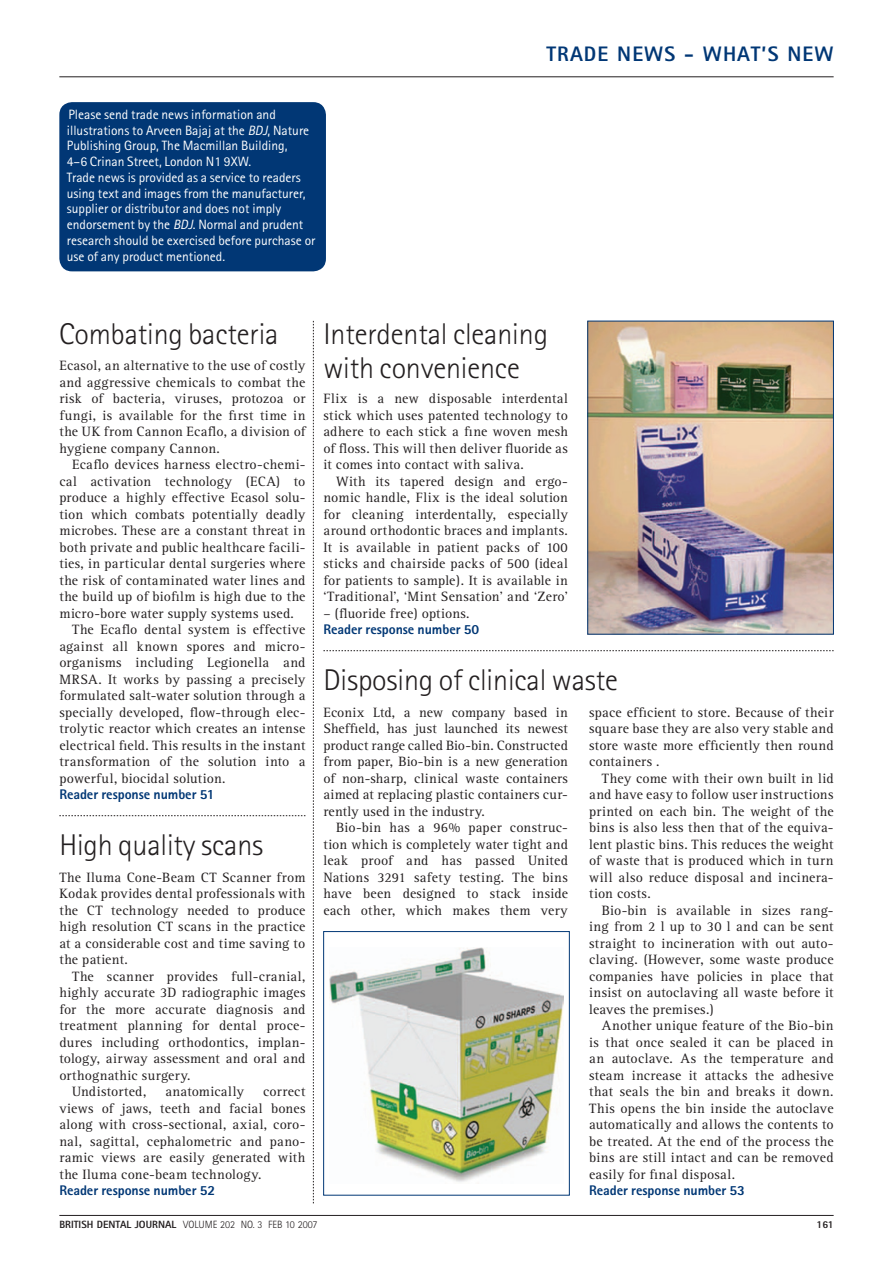
<style>
.page{position:relative;width:893px;height:1263px;background:#fff}
.page>*{position:absolute;margin:0;border:0;box-sizing:border-box;transform-origin:0 0}
.t1{font:300 30px/34.5px "Rotis Sans Serif";letter-spacing:-.005em;color:#231f20}
.t2{font:800 21px "Rotis Sans Serif";letter-spacing:.05em;color:#013775}
.t3{font:13.95px/16.5px "Rotis Serif";letter-spacing:.02em;color:#231f20;text-align:justify}
.t4{font:800 13.95px "Rotis Sans Serif";letter-spacing:-.005em;color:#013775}
.t5{font:13.5px/15.8px "Rotis Sans Serif";color:#fff}
.t6{font:300 10.5px "Rotis Sans Serif";color:#231f20}
.t7{font:800 10.5px "Rotis Sans Serif";color:#231f20}
.s1{font-style:italic}
.s2{font-weight:800}
</style>
<div class="page">
<svg style="left:313px;top:321px;width:1px;height:882px"></svg>
<svg style="left:323px;top:650px;width:510px;height:1px"></svg>
<img style="left:589px;top:323px;width:242px;height:309px">
<svg style="left:59px;top:815px;width:246px;height:1px"></svg>
<div style="left:59px;top:102px;width:267px;height:169px;background:#013775;border-radius:13px"></div>
<hr style="left:59px;top:77px;width:774px;height:1px;background:#231f20">
<hr style="left:59px;top:1215px;width:774px;height:1px;background:#231f20">
<img style="left:330px;top:947px;width:233px;height:235px">
<div style="left:323px;top:931px;width:246px;height:264px;border:1px solid #013775"></div>
<p class="t5" style="left:67px;top:108px;width:250px">Please send trade news information and illustrations to Arveen Bajaj at the <span class="s1">BDJ</span>, Nature Publishing Group, The Macmillan Building,<br>4–6 Crinan Street, London N1 9XW.<br>Trade news is provided as a service to readers using text and images from the manufacturer, supplier or distributor and does not imply endorsement by the <span class="s1">BDJ</span>. Normal and prudent research should be exercised before purchase or use of any product mentioned.</p>
<h2 class="t2" style="left:546px;top:47px;width:288px">TRADE NEWS - WHAT’S NEW</h2>
<h1 class="t1" style="left:59px;top:319px;width:221px">Combating bacteria</h1>
<p class="t3" style="left:59px;top:359px;width:247px">Ecasol, an alternative to the use of costly and aggressive chemicals to combat the risk of bacteria, viruses, protozoa or fungi, is available for the first time in the UK from Cannon Ecaflo, a division of hygiene company Cannon.</p>
<p class="t3" style="left:72px;top:458px;width:235px">Ecaflo devices harness electro-chemi-</p>
<p class="t3" style="left:59px;top:474px;width:247px">cal activation technology (ECA) to</p>
<p class="t3" style="left:59px;top:491px;width:247px">produce a highly effective Ecasol solu-</p>
<p class="t3" style="left:59px;top:507px;width:247px">tion which combats potentially deadly</p>
<p class="t3" style="left:59px;top:524px;width:247px">microbes. These are a constant threat in</p>
<p class="t3" style="left:59px;top:540px;width:247px">both private and public healthcare facili-</p>
<p class="t3" style="left:59px;top:557px;width:247px">ties, in particular dental surgeries where</p>
<p class="t3" style="left:59px;top:573px;width:247px">the risk of contaminated water lines and</p>
<p class="t3" style="left:59px;top:590px;width:248px">the build up of biofilm is high due to the</p>
<p class="t3" style="left:59px;top:606px;width:236px">micro-bore water supply systems used.</p>
<p class="t3" style="left:72px;top:623px;width:235px">The Ecaflo dental system is effective</p>
<p class="t3" style="left:59px;top:639px;width:247px">against all known spores and micro-</p>
<p class="t3" style="left:59px;top:656px;width:247px">organisms including Legionella and</p>
<p class="t3" style="left:59px;top:672px;width:247px">MRSA. It works by passing a precisely</p>
<p class="t3" style="left:59px;top:689px;width:248px">formulated salt-water solution through a</p>
<p class="t3" style="left:59px;top:705px;width:247px">specially developed, flow-through elec-</p>
<p class="t3" style="left:59px;top:722px;width:247px">trolytic reactor which creates an intense</p>
<p class="t3" style="left:59px;top:738px;width:247px">electrical field. This results in the instant</p>
<p class="t3" style="left:59px;top:755px;width:247px">transformation of the solution into a</p>
<p class="t3" style="left:59px;top:771px;width:168px">powerful, biocidal solution.</p>
<p class="t4" style="left:59px;top:790px;width:157px">Reader response number 51</p>
<h1 class="t1" style="left:59px;top:831px;width:205px">High quality scans</h1>
<p class="t3" style="left:59px;top:870px;width:248px">The Iluma Cone-Beam CT Scanner from Kodak provides dental professionals with the CT technology needed to produce high resolution CT scans in the practice at a considerable cost and time saving to the patient.</p>
<p class="t3" style="left:72px;top:969px;width:235px">The scanner provides full-cranial,</p>
<p class="t3" style="left:59px;top:986px;width:247px">highly accurate 3D radiographic images</p>
<p class="t3" style="left:59px;top:1002px;width:247px">for the more accurate diagnosis and</p>
<p class="t3" style="left:59px;top:1019px;width:247px">treatment planning for dental proce-</p>
<p class="t3" style="left:59px;top:1035px;width:247px">dures including orthodontics, implan-</p>
<p class="t3" style="left:59px;top:1052px;width:247px">tology, airway assessment and oral and</p>
<p class="t3" style="left:59px;top:1068px;width:133px">orthognathic surgery.</p>
<p class="t3" style="left:72px;top:1085px;width:76px">Undistorted,</p>
<p class="t3" style="left:165px;top:1085px;width:80px">anatomically</p>
<p class="t3" style="left:59px;top:1085px;width:247px;text-indent:204px">correct views of jaws, teeth and facial bones along with cross-sectional, axial, coro&shy;nal, sagittal, cephalometric and pano&shy;ramic views are easily generated with the Iluma cone-beam technology.</p>
<p class="t4" style="left:59px;top:1186px;width:157px">Reader response number 52</p>
<h1 class="t1" style="left:323px;top:319px;width:226px">Interdental cleaning with convenience</h1>
<p class="t3" style="left:323px;top:392px;width:246px">Flix is a new disposable interdental stick which uses patented technology to adhere to each stick a fine woven mesh of floss. This will then deliver fluoride as it comes into contact with saliva.</p>
<p class="t3" style="left:323px;top:474px;width:246px;text-indent:13px">With its tapered design and ergo&shy;nomic handle, Flix is the ideal solution for cleaning interdentally, especially around orthodontic braces and implants.<br>It is available in patient packs of 100 sticks and chairside packs of 500 (ideal for patients to sample). It is available in ‘Traditional’, ‘Mint Sensation’ and ‘Zero’</p>
<p class="t3" style="left:323px;top:606px;width:148px">– (fluoride free) options.</p>
<p class="t4" style="left:323px;top:625px;width:157px">Reader response number 50</p>
<h1 class="t1" style="left:323px;top:666px;width:296px">Disposing of clinical waste</h1>
<p class="t3" style="left:323px;top:705px;width:246px">Econix Ltd, a new company based in Sheffield, has just launched its newest product range called Bio-bin. Constructed from paper, Bio-bin is a new generation of non-sharp, clinical waste containers aimed at replacing plastic containers cur&shy;rently used in the industry.</p>
<p class="t3" style="left:323px;top:821px;width:246px;text-indent:13px">Bio-bin has a 96% paper construc&shy;tion which is completely water tight and leak proof and has passed United Nations 3291 safety testing. The bins have been designed to stack inside each other, which makes them very</p>
<p class="t3" style="left:589px;top:705px;width:246px">space efficient to store. Because of their square base they are also very stable and store waste more efficiently then round containers .</p>
<p class="t3" style="left:589px;top:771px;width:246px;text-indent:13px">They come with their own built in lid and have easy to follow user instructions printed on each bin. The weight of the bins is also less then that of the equiva&shy;lent plastic bins. This reduces the weight of waste that is produced which in turn will also reduce disposal and incinera&shy;tion costs.</p>
<p class="t3" style="left:589px;top:903px;width:246px;text-indent:13px">Bio-bin is available in sizes rang&shy;ing from 2 l up to 30 l and can be sent straight to incineration with out auto&shy;claving. (However, some waste produce companies have policies in place that insist on autoclaving all waste before it leaves the premises.)</p>
<p class="t3" style="left:589px;top:1019px;width:246px;text-indent:13px">Another unique feature of the Bio-bin is that once sealed it can be placed in an autoclave. As the temperature and steam increase it attacks the adhesive that seals the bin and breaks it down.<br>This opens the bin inside the autoclave automatically and allows the contents to be treated. At the end of the process the bins are still intact and can be removed easily for final disposal.</p>
<p class="t4" style="left:589px;top:1186px;width:157px">Reader response number 53</p>
<p class="t6" style="left:59px;top:1221px;width:259px"><span class="s2">BRITISH DENTAL JOURNAL</span> VOLUME 202 NO. 3 FEB 10 2007</p>
<p class="t7" style="left:816px;top:1221px;width:19px">161</p>
</div>
